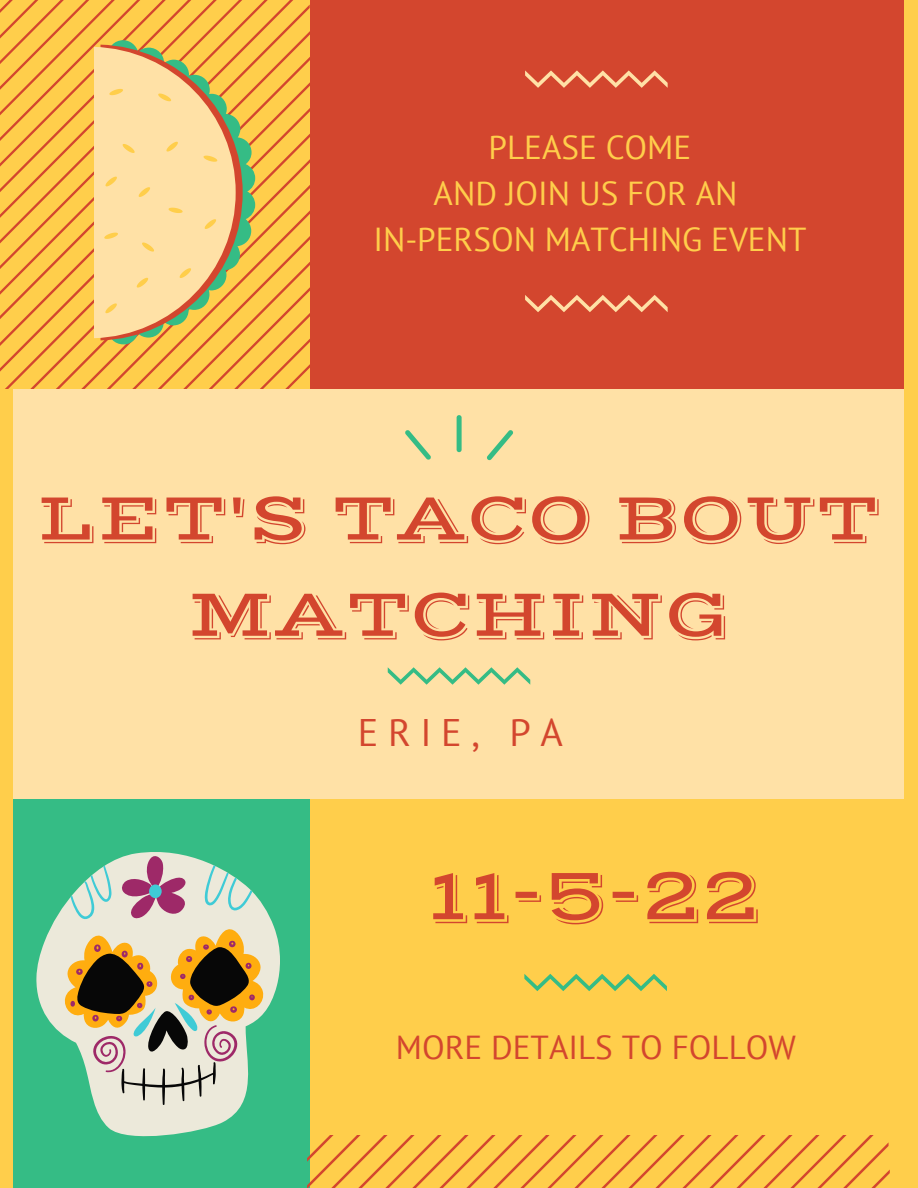
<style>
.page{position:relative;width:918px;height:1188px;background:#ffce4b}
.page>*{position:absolute;margin:0;border:0;box-sizing:border-box;transform-origin:0 0}
.t1{font:75.9px "Vast Shadow";color:#d3462e}
.t2{font:69.15px/96.1px "Vast Shadow";color:#d3462e;text-align:center}
.t3{font:38.4px "PT Sans";letter-spacing:.25em;color:#d3462e}
.t4{font:33.15px/45.9px "PT Sans";color:#ffce4b;text-align:center}
.t5{font:33.15px "PT Sans";color:#d3462e}
</style>
<div class="page">
<div style="left:310px;top:0;width:594px;height:389px;background:#d3462e"></div>
<div style="left:14px;top:389px;width:594px;height:410px;background:#ffe1a6"></div>
<div style="left:608px;top:389px;width:296px;height:410px;background:#ffe1a6"></div>
<div style="left:14px;top:799px;width:296px;height:389px;background:#35bc85"></div>
<div style="left:457px;top:415px;width:5px;height:37px;background:#35bc85;border-radius:2px"></div>
<svg style="left:487px;top:430px;width:26px;height:30px"></svg>
<svg style="left:405px;top:430px;width:26px;height:30px"></svg>
<svg style="left:388px;top:667px;width:142px;height:18px"></svg>
<svg style="left:525px;top:70px;width:143px;height:18px"></svg>
<svg style="left:0;top:0;width:310px;height:388px"></svg>
<svg style="left:525px;top:295px;width:143px;height:17px"></svg>
<svg style="left:308px;top:1135px;width:581px;height:53px"></svg>
<svg style="left:524px;top:974px;width:143px;height:17px"></svg>
<svg style="left:36px;top:852px;width:244px;height:285px"></svg>
<svg style="left:63px;top:853px;width:203px;height:252px;background:#b0b295"></svg>
<p class="t4" style="left:373px;top:124px;width:435px">PLEASE COME<br>AND JOIN US FOR AN<br>IN-PERSON MATCHING EVENT</p>
<h2 class="t2" style="left:37px;top:471px;width:846px">LET'S TACO BOUT<br>MATCHING</h2>
<p class="t3" style="left:358px;top:707px;width:206px">ERIE, PA</p>
<h1 class="t1" style="left:428px;top:850px;width:335px">11-5-22</h1>
<p class="t5" style="left:396px;top:1025px;width:402px">MORE DETAILS TO FOLLOW</p>
</div>
